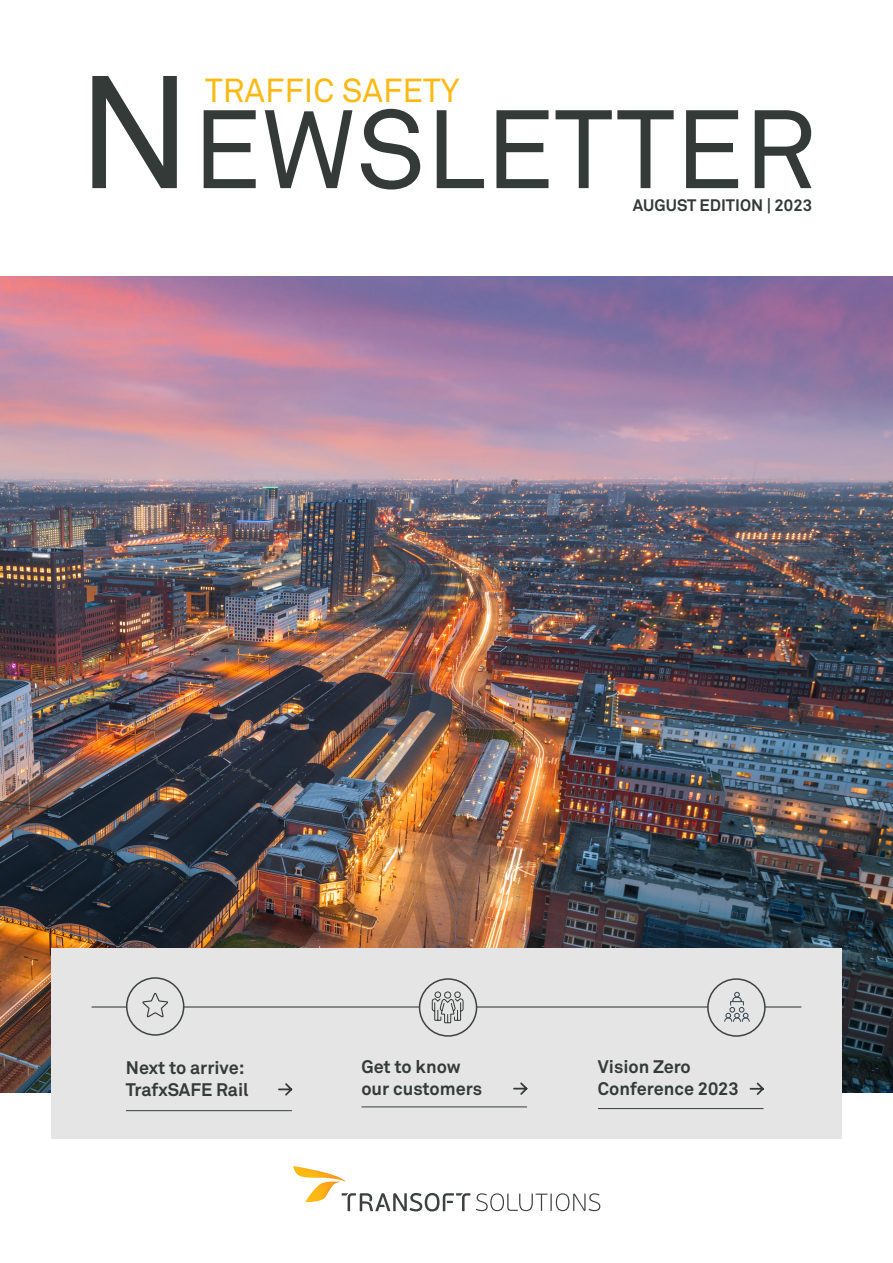
<style>
.page{position:relative;width:893px;height:1263px;background:#fff}
.page>*{position:absolute;margin:0;border:0;box-sizing:border-box;transform-origin:0 0}
.t1{font:109.8px "Akkurat Pro";color:#333a38}
.t2{font:33px "Akkurat Pro";color:#fdb913}
.t3{font:700 18px/21.6px "Akkurat Pro";color:#333a38}
.t4{font:700 16.5px "Akkurat Pro";color:#333a38}
.s1{font-size:158.1px}
</style>
<div class="page">
<img style="left:0;top:276px;width:893px;height:817px">
<div style="left:51px;top:948px;width:791px;height:190px;background:#e4e5e4"></div>
<svg style="left:293px;top:1166px;width:177px;height:45px"></svg>
<svg style="left:476px;top:1193px;width:124px;height:18px"></svg>
<hr style="left:361px;top:1106px;width:166px;height:1px;background:#3c4240">
<svg style="left:513px;top:1082px;width:14px;height:13px"></svg>
<hr style="left:126px;top:1110px;width:166px;height:1px;background:#3c4240">
<svg style="left:278px;top:1083px;width:14px;height:12px"></svg>
<hr style="left:598px;top:1108px;width:165px;height:1px;background:#3c4240">
<svg style="left:750px;top:1082px;width:14px;height:13px"></svg>
<hr style="left:92px;top:1006px;width:709px;height:1px;background:#3c4240">
<div style="left:420px;top:979px;width:57px;height:57px;background:#e4e5e4;border-radius:50%"></div>
<div style="left:419px;top:978px;width:58px;height:59px;border:2px solid #3c4240;border-radius:50%"></div>
<svg style="left:431px;top:991px;width:33px;height:32px"></svg>
<div style="left:708px;top:979px;width:57px;height:57px;background:#e4e5e4;border-radius:50%"></div>
<div style="left:707px;top:978px;width:59px;height:59px;border:2px solid #3c4240;border-radius:50%"></div>
<svg style="left:724px;top:991px;width:26px;height:31px"></svg>
<div style="left:127px;top:978px;width:57px;height:57px;background:#e4e5e4;border-radius:50%"></div>
<div style="left:126px;top:977px;width:58px;height:59px;border:2px solid #3c4240;border-radius:50%"></div>
<svg style="left:142px;top:992px;width:26px;height:26px"></svg>
<h1 class="t1" style="left:77px;top:86px;width:741px"><span class="s1">N</span>EWSLETTER</h1>
<h2 class="t2" style="left:205px;top:71px;width:256px">TRAFFIC SAFETY</h2>
<p class="t4" style="left:633px;top:195px;width:181px">AUGUST EDITION | 2023</p>
<p class="t3" style="left:126px;top:1057px;width:124px">Next to arrive:<br>TrafxSAFE Rail</p>
<p class="t3" style="left:361px;top:1056px;width:122px">Get to know our customers</p>
<p class="t3" style="left:598px;top:1056px;width:142px">Vision Zero<br>Conference 2023</p>
</div>
